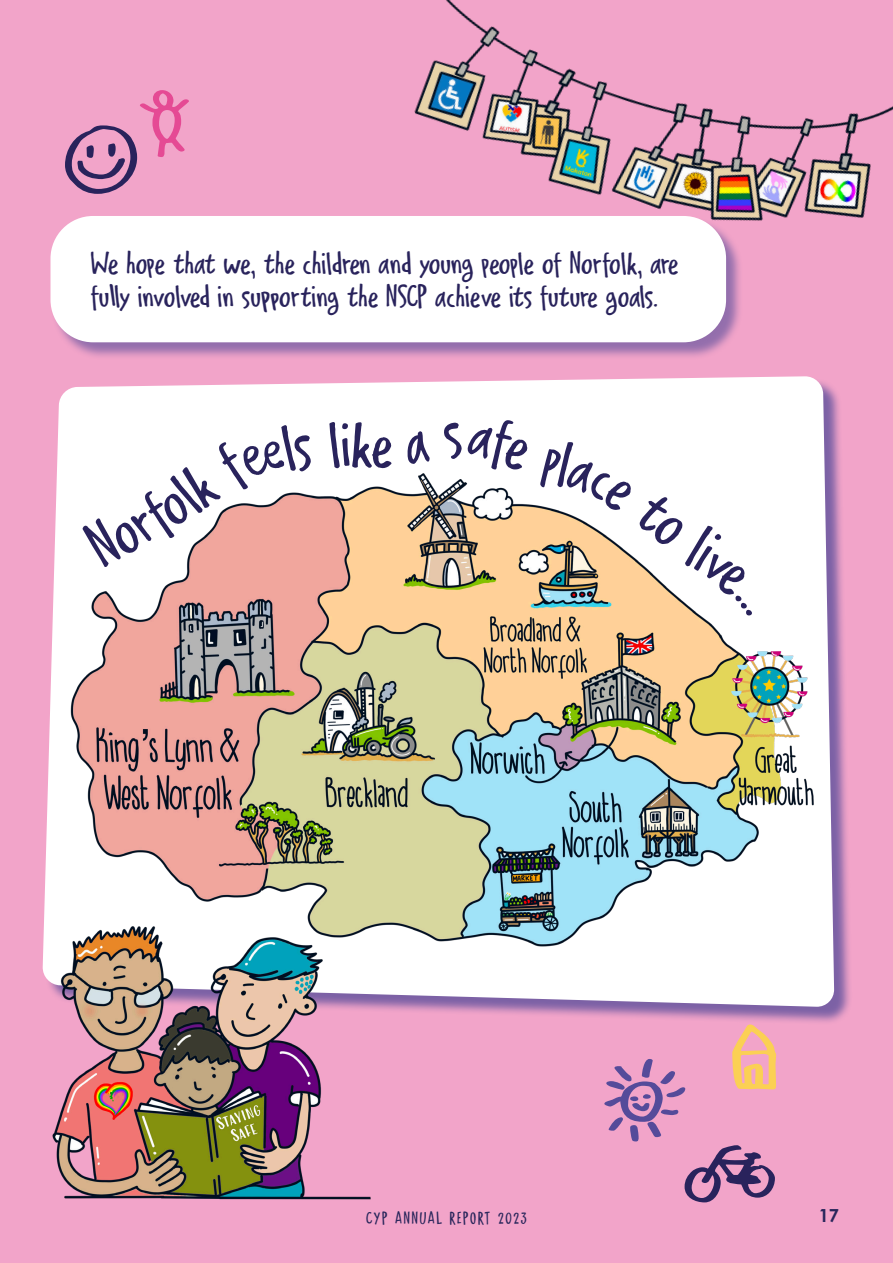
<style>
.page{position:relative;width:893px;height:1263px;background:#f2a4c9}
.page>*{position:absolute;margin:0;border:0;box-sizing:border-box;transform-origin:0 0}
.t1{font:150px "Delivery Note Doodles";color:#554b9a}
.t2{font:120px "Delivery Note Doodles";color:#29235c}
.t3{font:120px "Delivery Note Doodles";color:#e54a94}
.t4{font:120px "Delivery Note Doodles";color:#fbd054}
.t5{font:67.5px "Delivery Note";color:#29235c}
.t6{font:33px/33px "Delivery Note";color:#29235c}
.t7{font:18px "Delivery Note";letter-spacing:.1em;color:#29265b}
.t8{font:700 18px "Century Gothic";color:#29265b}
</style>
<div class="page">
<div style="left:51px;top:217px;width:692px;height:142px;background:#554b9a;opacity:.6"></div>
<div style="left:51px;top:216px;width:675px;height:126px;background:#fff;border-radius:43px"></div>
<div style="left:45px;top:379px;width:808px;height:646px;background:#554b9a;opacity:.75"></div>
<svg style="left:45px;top:379px;width:789px;height:628px;background:#f2e8f1"></svg>
<img style="left:64px;top:466px;width:755px;height:492px">
<img style="left:333px;top:0;width:560px;height:436px">
<img style="left:42px;top:876px;width:350px;height:324px">
<svg style="left:81px;top:424px;width:231px;height:144px;background:#f9eae8"></svg>
<svg style="left:329px;top:422px;width:11px;height:46px"></svg>
<div style="left:352px;top:422px;width:40px;height:46px;background:#fff"></div>
<svg style="left:403px;top:431px;width:27px;height:35px"></svg>
<svg style="left:443px;top:418px;width:192px;height:95px;background:#f6f6f5"></svg>
<div style="left:715px;top:561px;width:38px;height:56px;background:#fff"></div>
<p class="t3" style="left:137px;top:51px;width:55px">z</p>
<p class="t2" style="left:63px;top:89px;width:78px">c</p>
<p class="t6" style="left:90px;top:247px;width:590px">We hope that we, the children and young people of Norfolk, are fully involved in supporting the NSCP achieve its future goals.</p>
<h3 class="t5" style="left:341px;top:406px;width:12px">i</h3>
<h3 class="t5" style="left:668px;top:474px;width:110px;rotate:37deg">to liv</h3>
<p class="t4" style="left:730px;top:988px;width:50px">m</p>
<p class="t1" style="left:601px;top:1016px;width:88px">v</p>
<p class="t2" style="left:682px;top:1109px;width:97px">e</p>
<p class="t7" style="left:366px;top:1208px;width:162px">CYP ANNUAL REPORT 2023</p>
<p class="t8" style="left:819px;top:1204px;width:22px">17</p>
</div>
